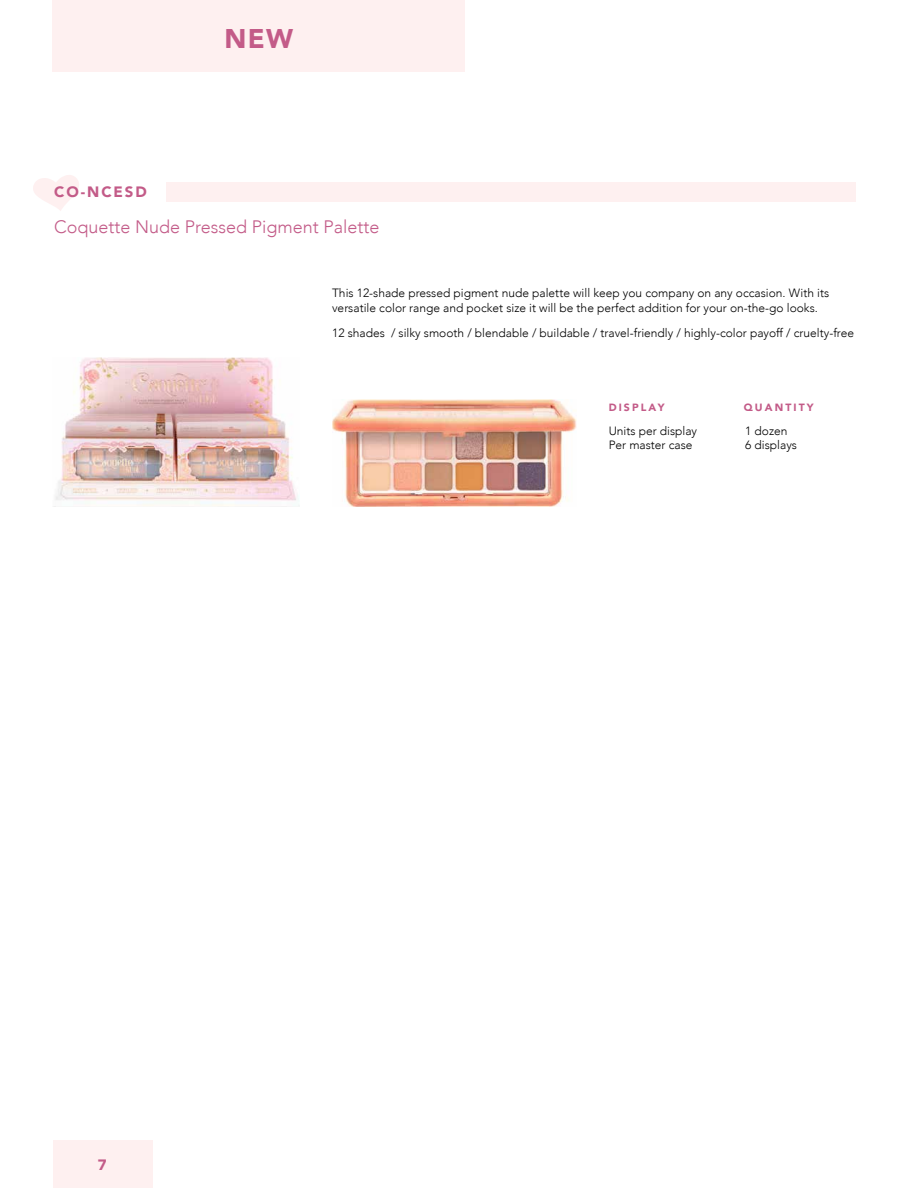
<style>
.page{position:relative;width:918px;height:1188px;background:#fff}
.page>*{position:absolute;margin:0;border:0;box-sizing:border-box;transform-origin:0 0}
.t1{font:900 27px "Avenir";color:#c35b88}
.t2{font:300 18px "Avenir";color:#c35b88}
.t3{font:900 15px "Avenir";letter-spacing:.13em;color:#c35b88}
.t4{font:300 12px/14.4px "Avenir";color:#000}
.t5{font:900 10.5px "Avenir";letter-spacing:.2em;color:#c35b88}
</style>
<div class="page">
<div style="left:53px;top:1141px;width:100px;height:47px;background:#fef0f0"></div>
<div style="left:52px;top:0;width:413px;height:72px;background:#fef0f0"></div>
<svg style="left:33px;top:175px;width:46px;height:36px"></svg>
<div style="left:166px;top:182px;width:690px;height:20px;background:#fef0f0"></div>
<img style="left:53px;top:358px;width:247px;height:149px">
<img style="left:332px;top:400px;width:244px;height:107px">
<h1 class="t1" style="left:225px;top:15px;width:70px">NEW</h1>
<p class="t3" style="left:54px;top:179px;width:94px">CO-NCESD</p>
<h2 class="t2" style="left:54px;top:216px;width:327px">Coquette Nude Pressed Pigment Palette</h2>
<p class="t4" style="left:332px;top:286px;width:499px">This 12-shade pressed pigment nude palette will keep you company on any occasion. With its versatile color range and pocket size it will be the perfect addition for your on-the-go looks.</p>
<p class="t4" style="left:332px;top:325px;width:523px">12 shades / silky smooth / blendable / buildable / travel-friendly / highly-color payoff / cruelty-free</p>
<p class="t3" style="left:98px;top:1152px;width:10px">7</p>
<p class="t5" style="left:609px;top:398px;width:57px">DISPLAY</p>
<p class="t5" style="left:744px;top:398px;width:71px">QUANTITY</p>
<p class="t4" style="left:609px;top:423px;width:90px">Units per display</p>
<p class="t4" style="left:745px;top:423px;width:44px">1 dozen</p>
<p class="t4" style="left:609px;top:438px;width:85px">Per master case</p>
<p class="t4" style="left:745px;top:438px;width:53px">6 displays</p>
</div>
